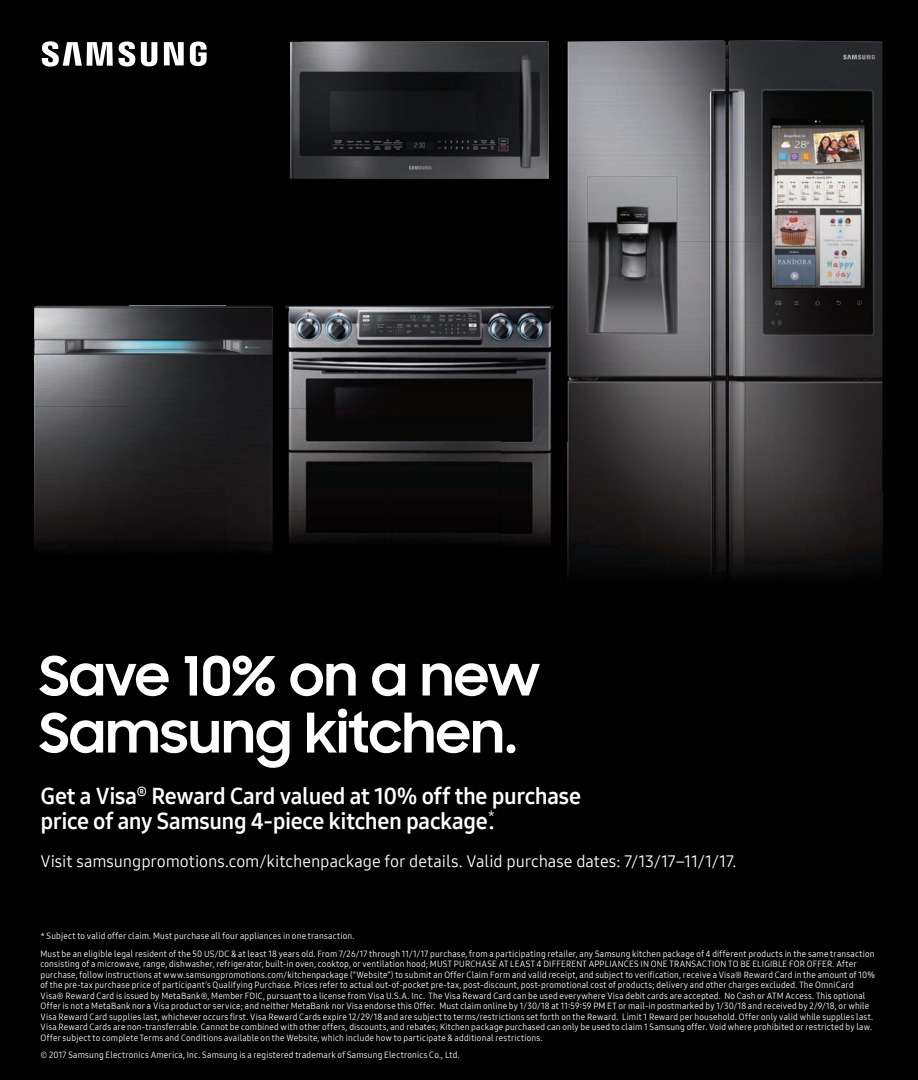
<style>
.page{position:relative;width:918px;height:1080px;background:#010101}
.page>*{position:absolute;margin:0;border:0;box-sizing:border-box;transform-origin:0 0}
.t1{font:700 54px/57px "Samsung Sharp Sans";color:#fff}
.t2{font:22.5px/25.5px "Samsung One 700";letter-spacing:-.015em;color:#fff}
.t3{font:16.5px "Samsung One 400";letter-spacing:-.005em;color:#fff}
.t4{font:9px/10.5px "Samsung One 400 C";letter-spacing:.02em;color:#fff}
</style>
<div class="page">
<img style="left:568px;top:41px;width:314px;height:536px">
<img style="left:285px;top:306px;width:215px;height:102px">
<img style="left:500px;top:306px;width:54px;height:237px">
<img style="left:288px;top:408px;width:213px;height:135px">
<img style="left:34px;top:306px;width:239px;height:244px">
<img style="left:290px;top:41px;width:259px;height:138px">
<svg style="left:42px;top:41px;width:165px;height:26px"></svg>
<h1 class="t1" style="left:39px;top:645px;width:503px">Save 10% on a new<br>Samsung kitchen.</h1>
<h2 class="t2" style="left:40px;top:783px;width:542px">Get a Visa<sup>®</sup> Reward Card valued at 10% off the purchase price of any Samsung 4-piece kitchen package<sup>*</sup>.</h2>
<h3 class="t3" style="left:40px;top:851px;width:698px">Visit samsungpromotions.com/kitchenpackage for details. Valid purchase dates: 7/13/17–11/1/17.</h3>
<p class="t4" style="left:40px;top:927px;width:836px;line-height:17.2px">* Subject to valid offer claim. Must purchase all four appliances in one transaction.<br>Must be an eligible legal resident of the 50 US/DC &amp; at least 18 years old. From 7/26/17 through 11/1/17 purchase, from a participating retailer, any Samsung kitchen package of 4 different products in the same transaction</p>
<p class="t4" style="left:40px;top:959px;width:836px">consisting of a microwave, range, dishwasher, refrigerator, built-in oven, cooktop, or ventilation hood; MUST PURCHASE AT LEAST 4 DIFFERENT APPLIANCES IN ONE TRANSACTION TO BE ELIGIBLE FOR OFFER. After purchase, follow instructions at www.samsungpromotions.com/kitchenpackage (“Website”) to submit an Offer Claim Form and valid receipt, and subject to verification, receive a Visa® Reward Card in the amount of 10% of the pre-tax purchase price of participant’s Qualifying Purchase. Prices refer to actual out-of-pocket pre-tax, post-discount, post-promotional cost of products; delivery and other charges excluded. The OmniCard Visa® Reward Card is issued by MetaBank®, Member FDIC, pursuant to a license from Visa U.S.A. Inc. The Visa Reward Card can be used everywhere Visa debit cards are accepted. No Cash or ATM Access. This optional Offer is not a MetaBank nor a Visa product or service; and neither MetaBank nor Visa endorse this Offer. Must claim online by 1/30/18 at 11:59:59 PM ET or mail-in postmarked by 1/30/18 and received by 2/9/18, or while Visa Reward Card supplies last, whichever occurs first. Visa Reward Cards expire 12/29/18 and are subject to terms/restrictions set forth on the Reward. Limit 1 Reward per household. Offer only valid while supplies last.<br>Visa Reward Cards are non-transferrable. Cannot be combined with other offers, discounts, and rebates; Kitchen package purchased can only be used to claim 1 Samsung offer. Void where prohibited or restricted by law.<br>Offer subject to complete Terms and Conditions available on the Website, which include how to participate &amp; additional restrictions.</p>
<p class="t4" style="left:40px;top:1049px;width:421px">© 2017 Samsung Electronics America, Inc. Samsung is a registered trademark of Samsung Electronics Co., Ltd.</p>
</div>
